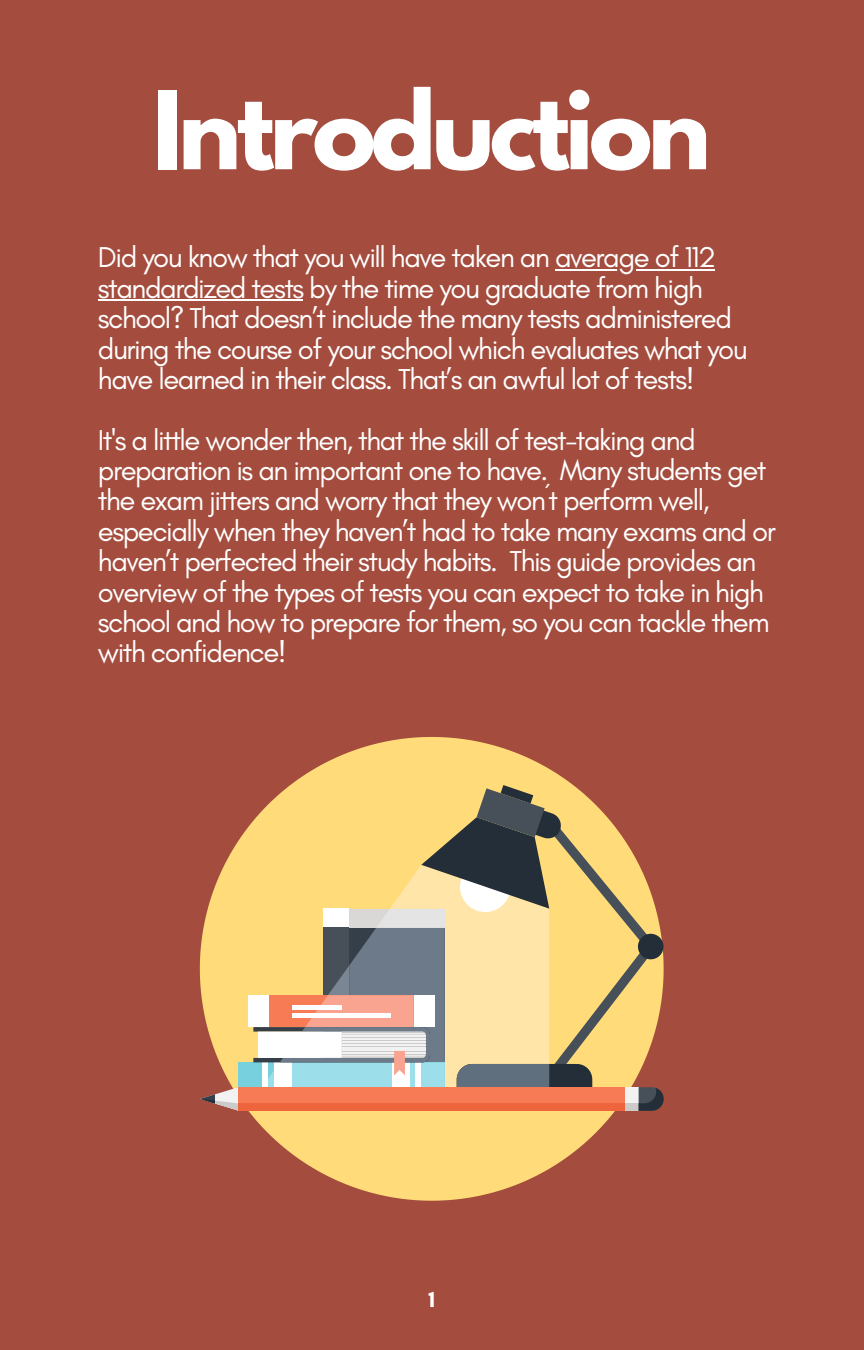
<style>
.page{position:relative;width:864px;height:1350px;background:#a44c3d}
.page>*{position:absolute;margin:0;border:0;box-sizing:border-box;transform-origin:0 0}
.t1{font:700 95.85px "League Spartan";letter-spacing:-.05em;color:#fff}
.t2{font:29.25px/30.4px "Glacial Indifference";letter-spacing:-.05em;color:#fff}
.t3{font:700 22.5px "Glacial Indifference";color:#fff}
</style>
<div class="page">
<hr style="left:555px;top:269px;width:160px;height:2px;background:#fff">
<hr style="left:98px;top:300px;width:205px;height:1px;background:#fff">
<svg style="left:200px;top:737px;width:415px;height:464px;fill:#ffdb79"></svg>
<div style="left:248px;top:995px;width:187px;height:32px;background:#fff"></div>
<div style="left:238px;top:1062px;width:207px;height:25px;background:#76d0de"></div>
<div style="left:238px;top:1087px;width:387px;height:24px;background:#f77b55"></div>
<div style="left:238px;top:1103px;width:387px;height:8px;background:#ee643c"></div>
<svg style="left:200px;top:1087px;width:38px;height:24px"></svg>
<svg style="left:253px;top:785px;width:411px;height:326px;background:#d2b481"></svg>
<h1 class="t1" style="left:153px;top:83px;width:559px">Introduction</h1>
<p class="t2" style="left:98px;top:242px;width:651px">Did you know that you will have taken an average of 112 standardized tests by the time you graduate from high school? That doesn’t include the many tests administered during the course of your school which evaluates what you have learned in their class. That’s an awful lot of tests!</p>
<p class="t2" style="left:98px;top:424px;width:679px">It's a little wonder then, that the skill of test-taking and preparation is an important one to have. Many students get the exam jitters and worry that they won´t perform well, especially when they haven’t had to take many exams and or haven’t perfected their study habits. This guide provides an overview of the types of tests you can expect to take in high school and how to prepare for them, so you can tackle them with confidence!</p>
<p class="t3" style="left:429px;top:1286px;width:8px">1</p>
</div>
